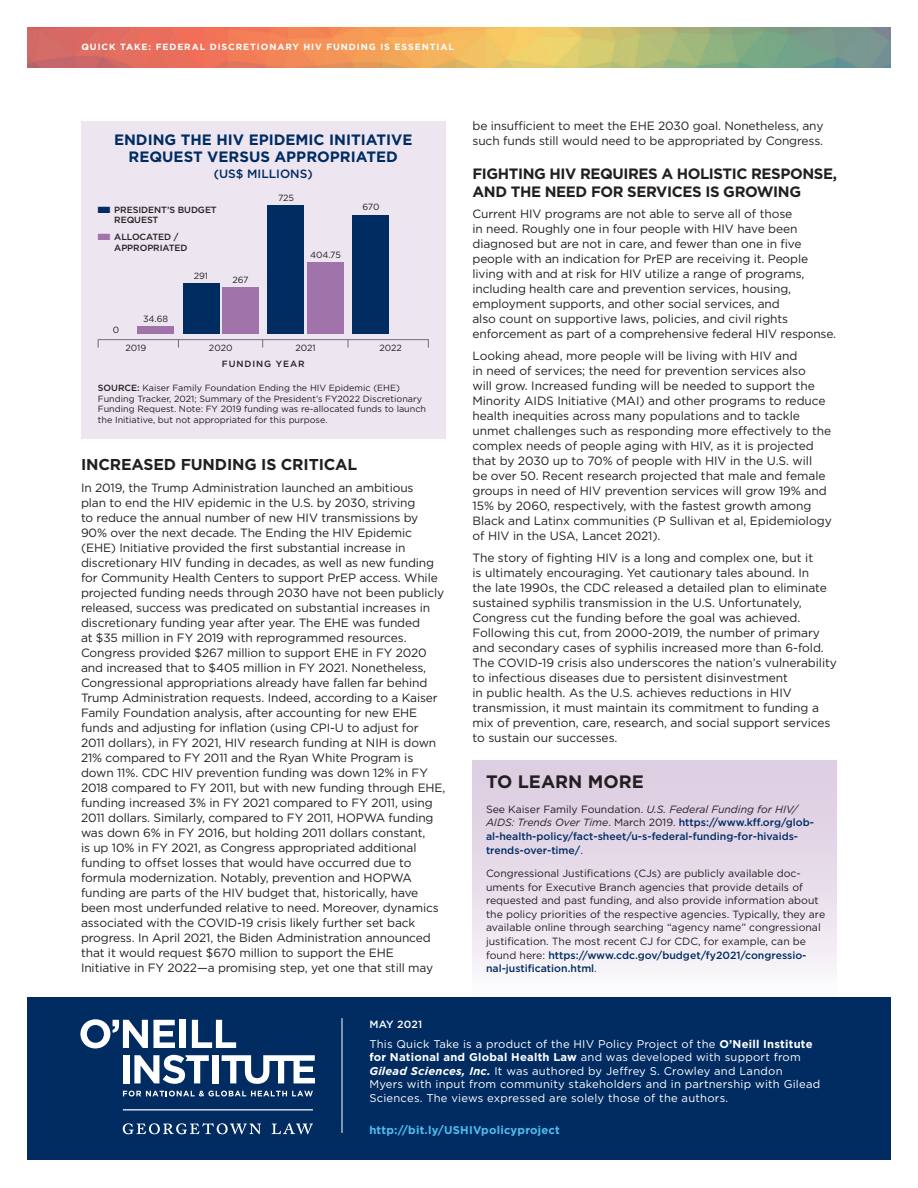
<style>
.page{position:relative;width:918px;height:1188px;background:#fff}
.page>*{position:absolute;margin:0;border:0;box-sizing:border-box;transform-origin:0 0}
.t1{font:700 18px "Gotham";color:#231f20}
.t2{font:700 15.75px "Gotham";letter-spacing:-.01em;color:#231f20}
.t3{font:700 15px/18px "Gotham";letter-spacing:-.025em;color:#231f20}
.t4{font:700 15px/16.5px "Gotham";color:#002c62;text-align:center}
.t5{font:12px/15px "Gotham";letter-spacing:-.01em;color:#231f20}
.t6{font:500 12px "Gotham";color:#002c62}
.t7{font:11.25px/13.5px "Gotham";letter-spacing:.02em;color:#fff}
.t8{font:700 11.25px "Gotham";letter-spacing:.02em;color:#4fbdec}
.t9{font:10.5px/13.6px "Gotham";color:#231f20}
.t10{font:500 10.5px/13.6px "Gotham";color:#002c62}
.t11{font:500 10.5px "Gotham";letter-spacing:.02em;color:#fff}
.t12{font:9px/10.5px "Gotham";color:#231f20}
.t13{font:700 9px "Gotham";letter-spacing:.1em;color:#fff}
.t14{font:500 9px/10.5px "Gotham";letter-spacing:-.005em;color:#231f20}
.t15{font:500 9px "Gotham";letter-spacing:.1em;color:#231f20}
.s1{color:#002c62}
.s2{color:#a173ab}
.s3{font-weight:500}
.s4{font-weight:400;color:#231f20}
.s5{font-weight:400;font-style:italic;color:#231f20}
.s6{font-weight:500;color:#002c62}
.s7{font-weight:700}
.s8{font-weight:700;font-style:italic}
</style>
<div class="page">
<div style="left:472px;top:760px;width:365px;height:240px;background:linear-gradient(to bottom,#d9c7dd,#faf8fb)"></div>
<div style="left:27px;top:998px;width:864px;height:162px;background:#002c62"></div>
<svg style="left:80px;top:1019px;width:95px;height:29px"></svg>
<div style="left:180px;top:1020px;width:6px;height:28px;background:#fff"></div>
<svg style="left:192px;top:1020px;width:44px;height:28px"></svg>
<div style="left:123px;top:1055px;width:6px;height:28px;background:#fff"></div>
<svg style="left:134px;top:1055px;width:75px;height:29px"></svg>
<div style="left:212px;top:1055px;width:6px;height:28px;background:#fff"></div>
<svg style="left:222px;top:1055px;width:93px;height:29px"></svg>
<svg style="left:123px;top:1091px;width:190px;height:6px"></svg>
<hr style="left:123px;top:1109px;width:190px;height:1px;background:#fff">
<svg style="left:123px;top:1123px;width:138px;height:11px"></svg>
<svg style="left:272px;top:1123px;width:41px;height:11px"></svg>
<hr style="left:342px;top:1018px;width:1px;height:115px;background:#fff">
<img style="left:27px;top:27px;width:864px;height:41px">
<div style="left:81px;top:122px;width:365px;height:317px;background:#ede5f0"></div>
<div style="left:137px;top:326px;width:37px;height:8px;background:#a173ab"></div>
<div style="left:307px;top:262px;width:37px;height:72px;background:#a173ab"></div>
<div style="left:268px;top:205px;width:36px;height:129px;background:#002c62"></div>
<div style="left:222px;top:288px;width:37px;height:46px;background:#a173ab"></div>
<div style="left:183px;top:283px;width:36px;height:51px;background:#002c62"></div>
<div style="left:353px;top:215px;width:36px;height:119px;background:#002c62"></div>
<hr style="left:98px;top:339px;width:331px;height:1px;background:#717074">
<h1 class="t13" style="left:81px;top:42px;width:374px">QUICK TAKE: FEDERAL DISCRETIONARY HIV FUNDING IS ESSENTIAL</h1>
<p class="t4" style="left:114px;top:132px;width:300px">ENDING THE HIV EPIDEMIC INITIATIVE<br>REQUEST VERSUS APPROPRIATED</p>
<p class="t6" style="left:214px;top:167px;width:100px">(US$ MILLIONS)</p>
<p class="t14" style="left:114px;top:204px;width:104px;text-indent:-16px"><span class="s1">■■</span> PRESIDENT’S BUDGET<br>REQUEST</p>
<p class="t14" style="left:114px;top:232px;width:75px;text-indent:-16px"><span class="s2">■■</span> ALLOCATED /<br>APPROPRIATED</p>
<p class="t12" style="left:278px;top:192px;width:17px">725</p>
<p class="t12" style="left:362px;top:202px;width:19px">670</p>
<p class="t12" style="left:310px;top:249px;width:32px">404.75</p>
<p class="t12" style="left:194px;top:270px;width:16px">291</p>
<p class="t12" style="left:232px;top:275px;width:18px">267</p>
<p class="t12" style="left:143px;top:314px;width:26px">34.68</p>
<p class="t12" style="left:125px;top:343px;width:22px">2019</p>
<p class="t12" style="left:113px;top:324px;width:8px">0</p>
<p class="t12" style="left:296px;top:343px;width:22px">2021</p>
<p class="t12" style="left:379px;top:343px;width:24px">2022</p>
<p class="t12" style="left:98px;top:383px;width:330px"><span class="s3">SOURCE:</span> Kaiser Family Foundation Ending the HIV Epidemic (EHE)<br>Funding Tracker, 2021; Summary of the President’s FY2022 Discretionary Funding Request. Note: FY 2019 funding was re-allocated funds to launch the Initiative, but not appropriated for this purpose.</p>
<h2 class="t2" style="left:81px;top:455px;width:278px">INCREASED FUNDING IS CRITICAL</h2>
<p class="t5" style="left:81px;top:480px;width:366px">In 2019, the Trump Administration launched an ambitious<br>plan to end the HIV epidemic in the U.S. by 2030, striving<br>to reduce the annual number of new HIV transmissions by 90% over the next decade. The Ending the HIV Epidemic (EHE) Initiative provided the first substantial increase in discretionary HIV funding in decades, as well as new funding for Community Health Centers to support PrEP access. While projected funding needs through 2030 have not been publicly released, success was predicated on substantial increases in discretionary funding year after year. The EHE was funded<br>at $35 million in FY 2019 with reprogrammed resources.<br>Congress provided $267 million to support EHE in FY 2020 and increased that to $405 million in FY 2021. Nonetheless, Congressional appropriations already have fallen far behind Trump Administration requests. Indeed, according to a Kaiser Family Foundation analysis, after accounting for new EHE funds and adjusting for inflation (using CPI-U to adjust for 2011 dollars), in FY 2021, HIV research funding at NIH is down 21% compared to FY 2011 and the Ryan White Program is down 11%. CDC HIV prevention funding was down 12% in FY 2018 compared to FY 2011, but with new funding through EHE, funding increased 3% in FY 2021 compared to FY 2011, using 2011 dollars. Similarly, compared to FY 2011, HOPWA funding was down 6% in FY 2016, but holding 2011 dollars constant,<br>is up 10% in FY 2021, as Congress appropriated additional funding to offset losses that would have occurred due to formula modernization. Notably, prevention and HOPWA funding are parts of the HIV budget that, historically, have been most underfunded relative to need. Moreover, dynamics associated with the COVID-19 crisis likely further set back progress. In April 2021, the Biden Administration announced that it would request $670 million to support the EHE Initiative in FY 2022—a promising step, yet one that still may</p>
<p class="t12" style="left:209px;top:343px;width:25px">2020</p>
<p class="t15" style="left:222px;top:359px;width:84px">FUNDING YEAR</p>
<p class="t5" style="left:472px;top:118px;width:353px">be insufficient to meet the EHE 2030 goal. Nonetheless, any such funds still would need to be appropriated by Congress.</p>
<h2 class="t3" style="left:472px;top:164px;width:366px">FIGHTING HIV REQUIRES A HOLISTIC RESPONSE,<br>AND THE NEED FOR SERVICES IS GROWING</h2>
<p class="t5" style="left:472px;top:206px;width:365px">Current HIV programs are not able to serve all of those<br>in need. Roughly one in four people with HIV have been diagnosed but are not in care, and fewer than one in five people with an indication for PrEP are receiving it. People living with and at risk for HIV utilize a range of programs, including health care and prevention services, housing, employment supports, and other social services, and<br>also count on supportive laws, policies, and civil rights enforcement as part of a comprehensive federal HIV response.</p>
<p class="t5" style="left:472px;top:348px;width:361px">Looking ahead, more people will be living with HIV and<br>in need of services; the need for prevention services also<br>will grow. Increased funding will be needed to support the Minority AIDS Initiative (MAI) and other programs to reduce health inequities across many populations and to tackle unmet challenges such as responding more effectively to the complex needs of people aging with HIV, as it is projected that by 2030 up to 70% of people with HIV in the U.S. will<br>be over 50. Recent research projected that male and female groups in need of HIV prevention services will grow 19% and 15% by 2060, respectively, with the fastest growth among Black and Latinx communities (P Sullivan et al, Epidemiology of HIV in the USA, Lancet 2021).</p>
<p class="t5" style="left:472px;top:550px;width:366px">The story of fighting HIV is a long and complex one, but it<br>is ultimately encouraging. Yet cautionary tales abound. In<br>the late 1990s, the CDC released a detailed plan to eliminate sustained syphilis transmission in the U.S. Unfortunately, Congress cut the funding before the goal was achieved.<br>Following this cut, from 2000-2019, the number of primary and secondary cases of syphilis increased more than 6-fold.<br>The COVID-19 crisis also underscores the nation’s vulnerability to infectious diseases due to persistent disinvestment<br>in public health. As the U.S. achieves reductions in HIV transmission, it must maintain its commitment to funding a mix of prevention, care, research, and social support services to sustain our successes.</p>
<p class="t1" style="left:486px;top:771px;width:159px">TO LEARN MORE</p>
<p class="t10" style="left:486px;top:802px;width:330px"><span class="s4">See Kaiser Family Foundation.</span> <span class="s5">U.S. Federal Funding for HIV/ AIDS: Trends Over Time</span><span class="s4">. March 2019.</span> https://www.kff.org/glob&shy;al-health-policy/fact-sheet/u-s-federal-funding-for-hivaids&shy;trends-over-time/<span class="s4">.</span></p>
<p class="t9" style="left:486px;top:866px;width:341px">Congressional Justifications (CJs) are publicly available doc&shy;uments for Executive Branch agencies that provide details of requested and past funding, and also provide information about the policy priorities of the respective agencies. Typically, they are available online through searching “agency name” congressional justification. The most recent CJ for CDC, for example, can be found here: <span class="s6">https://www.cdc.gov/budget/fy2021/congressio&shy;nal-justification.html</span>.</p>
<p class="t11" style="left:369px;top:1018px;width:54px">MAY 2021</p>
<p class="t7" style="left:369px;top:1037px;width:452px">This Quick Take is a product of the HIV Policy Project of the <span class="s7">O’Neill Institute for National and Global Health Law</span> and was developed with support from <span class="s8">Gilead Sciences, Inc.</span> It was authored by Jeffrey S. Crowley and Landon<br>Myers with input from community stakeholders and in partnership with Gilead Sciences. The views expressed are solely those of the authors.</p>
<p class="t8" style="left:369px;top:1123px;width:192px">http://bit.ly/USHIVpolicyproject</p>
</div>
